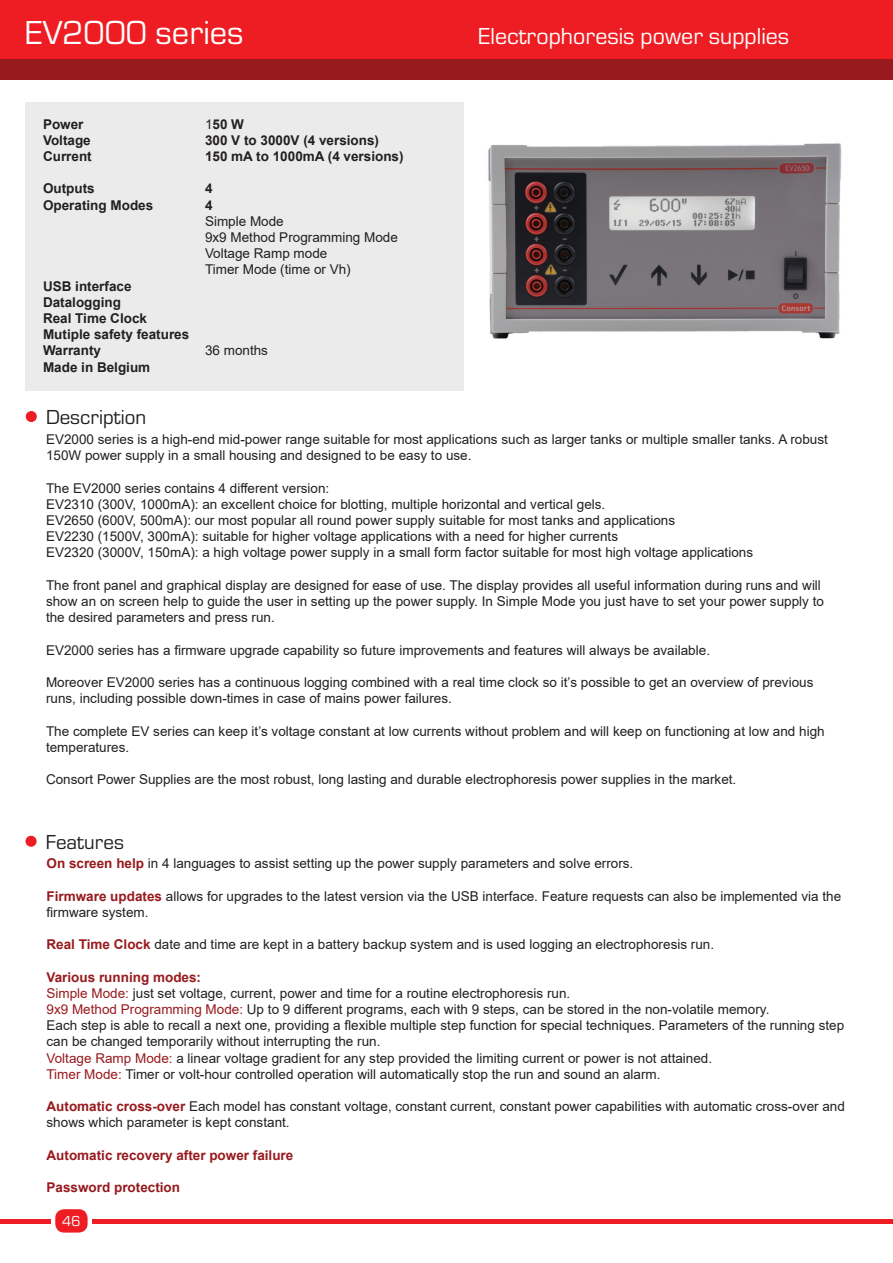
<style>
.page{position:relative;width:893px;height:1263px;background:#fff}
.page>*{position:absolute;margin:0;border:0;box-sizing:border-box;transform-origin:0 0}
.t1{font:34.5px "Eurostile TOT";color:#fff}
.t2{font:24px "Eurostile TOT";color:#fff}
.t3{font:21px "Eurostile TOT";color:#231f20}
.t4{font:15px "Eurostile TOT";color:#fff}
.t5{font:13.5px/16.2px "Arial";color:#231f20}
.t6{font:700 13.5px/16.2px "Arial";color:#231f20}
.t7{font:700 13.5px "Arial";color:#981a1e}
.s1{font-weight:400}
.s2{font-weight:700;color:#981a1e}
.s3{color:#981a1e}
</style>
<div class="page">
<hr style="left:0;top:1219px;width:893px;height:4px;background:#ee1d23">
<div style="left:0;top:0;width:893px;height:59px;background:#ee1d23"></div>
<div style="left:0;top:59px;width:893px;height:20px;background:#981a1e"></div>
<div style="left:51px;top:1204px;width:41px;height:33px;background:#fff"></div>
<div style="left:55px;top:1209px;width:33px;height:23px;background:#ee1d23;border-radius:9px"></div>
<div style="left:26px;top:411px;width:11px;height:11px;background:#ee1d23;border-radius:50%"></div>
<div style="left:26px;top:836px;width:11px;height:11px;background:#ee1d23;border-radius:50%"></div>
<img style="left:488px;top:143px;width:354px;height:196px">
<div style="left:26px;top:102px;width:438px;height:289px;background:#ebebec"></div>
<h1 class="t1" style="left:26px;top:14px;width:220px">EV2000 series</h1>
<h2 class="t2" style="left:478px;top:23px;width:312px">Electrophoresis power supplies</h2>
<p class="t6" style="left:43px;top:116px;width:42px">Power</p>
<p class="t6" style="left:205px;top:116px;width:41px"><span class="s1">1</span>50 W</p>
<p class="t6" style="left:43px;top:132px;width:49px">Voltage</p>
<p class="t6" style="left:205px;top:132px;width:176px">300 V to 3000V (4 versions)</p>
<p class="t6" style="left:43px;top:148px;width:50px">Current</p>
<p class="t6" style="left:205px;top:148px;width:200px">150 mA to 1000mA (4 versions)</p>
<p class="t6" style="left:43px;top:181px;width:53px">Outputs</p>
<p class="t6" style="left:205px;top:181px;width:9px">4</p>
<p class="t6" style="left:43px;top:197px;width:112px">Operating Modes</p>
<p class="t6" style="left:205px;top:197px;width:9px">4</p>
<p class="t5" style="left:205px;top:213px;width:194px">Simple Mode<br>9x9 Method Programming Mode<br>Voltage Ramp mode<br>Timer Mode (time or Vh)</p>
<p class="t6" style="left:43px;top:278px;width:148px">USB interface<br>Datalogging<br>Real Time Clock<br>Mutiple safety features<br>Warranty</p>
<p class="t5" style="left:205px;top:342px;width:65px">36 months</p>
<p class="t6" style="left:43px;top:359px;width:109px">Made in Belgium</p>
<h3 class="t3" style="left:46px;top:406px;width:102px">Description</h3>
<p class="t5" style="left:46px;top:431px;width:783px">EV2000 series is a high-end mid-power range suitable for most applications such as larger tanks or multiple smaller tanks. A robust<br>150W power supply in a small housing and designed to be easy to use.</p>
<p class="t5" style="left:46px;top:480px;width:709px">The EV2000 series contains 4 different version:<br>EV2310 (300V, 1000mA): an excellent choice for blotting, multiple horizontal and vertical gels.<br>EV2650 (600V, 500mA): our most popular all round power supply suitable for most tanks and applications<br>EV2230 (1500V, 300mA): suitable for higher voltage applications with a need for higher currents<br>EV2320 (3000V, 150mA): a high voltage power supply in a small form factor suitable for most high voltage applications</p>
<p class="t5" style="left:46px;top:577px;width:779px">The front panel and graphical display are designed for ease of use. The display provides all useful information during runs and will show an on screen help to guide the user in setting up the power supply. In Simple Mode you just have to set your power supply to the desired parameters and press run.</p>
<p class="t5" style="left:46px;top:642px;width:666px">EV2000 series has a firmware upgrade capability so future improvements and features will always be available.</p>
<p class="t5" style="left:46px;top:674px;width:769px">Moreover EV2000 series has a continuous logging combined with a real time clock so it’s possible to get an overview of previous runs, including possible down-times in case of mains power failures.</p>
<p class="t5" style="left:46px;top:723px;width:780px">The complete EV series can keep it’s voltage constant at low currents without problem and will keep on functioning at low and high temperatures.</p>
<p class="t5" style="left:46px;top:771px;width:692px">Consort Power Supplies are the most robust, long lasting and durable electrophoresis power supplies in the market.</p>
<h3 class="t3" style="left:46px;top:831px;width:80px">Features</h3>
<p class="t5" style="left:47px;top:855px;width:588px"><span class="s2">On screen help</span> in 4 languages to assist setting up the power supply parameters and solve errors.</p>
<p class="t5" style="left:47px;top:888px;width:796px"><span class="s2">Firmware updates</span> allows for upgrades to the latest version via the USB interface. Feature requests can also be implemented via the firmware system.</p>
<p class="t5" style="left:47px;top:936px;width:669px"><span class="s2">Real Time Clock</span> date and time are kept in a battery backup system and is used logging an electrophoresis run.</p>
<p class="t5" style="left:47px;top:969px;width:799px"><span class="s2">Various running modes:<br></span><span class="s3">Simple Mode:</span> just set voltage, current, power and time for a routine electrophoresis run.<br><span class="s3">9x9 Method Programming Mode:</span> Up to 9 different programs, each with 9 steps, can be stored in the non-volatile memory.<br>Each step is able to recall a next one, providing a flexible multiple step function for special techniques. Parameters of the running step can be changed temporarily without interrupting the run.<br><span class="s3">Voltage Ramp Mode:</span> a linear voltage gradient for any step provided the limiting current or power is not attained.<br><span class="s3">Timer Mode:</span> Timer or volt-hour controlled operation will automatically stop the run and sound an alarm.</p>
<p class="t5" style="left:47px;top:1098px;width:800px"><span class="s2">Automatic cross-over</span> Each model has constant voltage, constant current, constant power capabilities with automatic cross-over and shows which parameter is kept constant.</p>
<p class="t7" style="left:47px;top:1145px;width:248px">Automatic recovery after power failure</p>
<p class="t7" style="left:47px;top:1178px;width:135px">Password protection</p>
<p class="t4" style="left:62px;top:1213px;width:20px">46</p>
</div>
